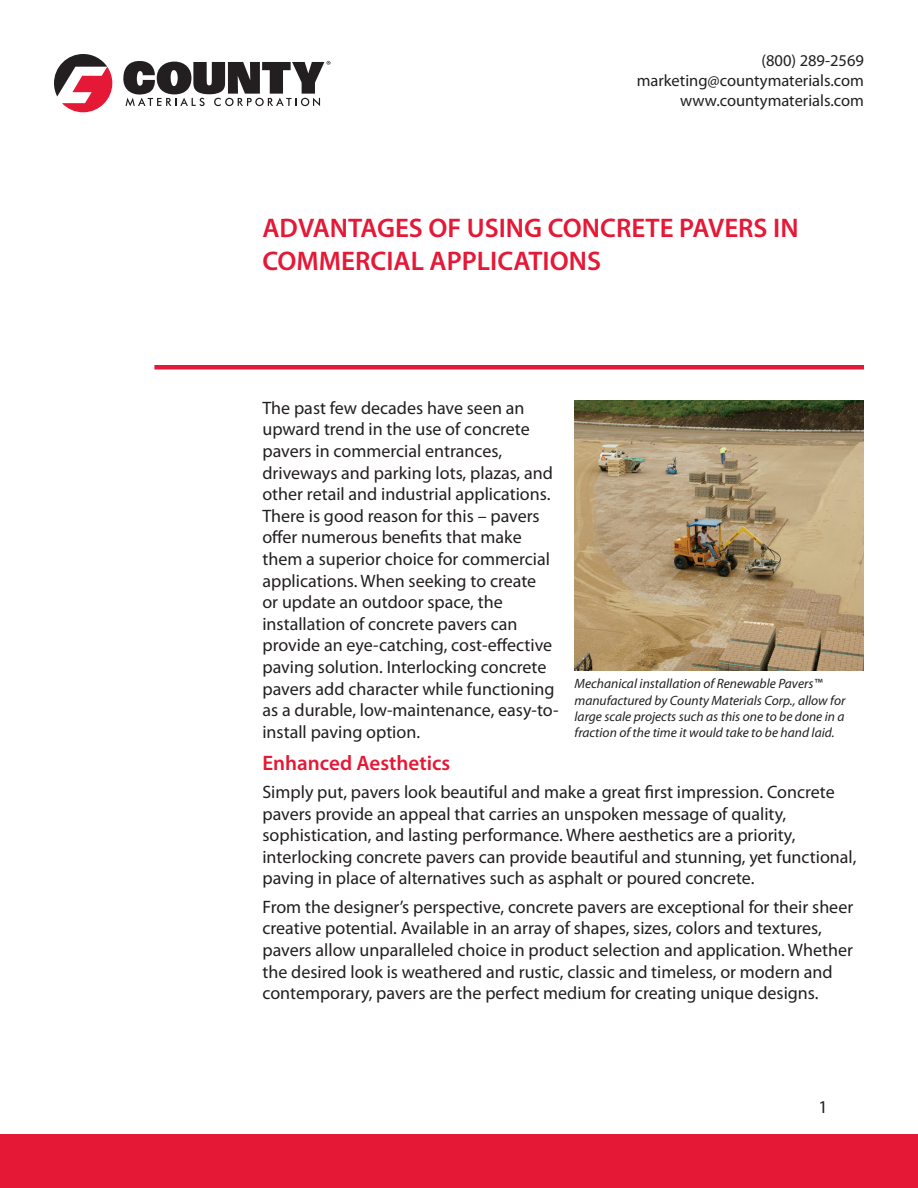
<style>
.page{position:relative;width:918px;height:1188px;background:#fff}
.page>*{position:absolute;margin:0;border:0;box-sizing:border-box;transform-origin:0 0}
.t1{font:600 27px/32.4px "Myriad Pro";color:#e51836}
.t2{font:600 21px "Myriad Pro";color:#e51836}
.t3{font:18px/21.6px "Myriad Pro";color:#231f20}
.t4{font:16.5px/19.8px "Myriad Pro";color:#231f20;text-align:right}
.t5{font:italic 13.5px/16.2px "Myriad Pro";color:#231f20}
</style>
<div class="page">
<svg style="left:54px;top:54px;width:58px;height:58px"></svg>
<svg style="left:123px;top:60px;width:207px;height:46px"></svg>
<div style="left:0;top:1134px;width:918px;height:54px;background:#e51836"></div>
<div style="left:154px;top:365px;width:710px;height:5px;background:#e51836"></div>
<img style="left:575px;top:400px;width:289px;height:270px">
<p class="t4" style="left:637px;top:51px;width:229px">(800) 289-2569 marketing@countymaterials.com</p>
<p class="t4" style="left:680px;top:91px;width:185px">www.countymaterials.com</p>
<p class="t1" style="left:262px;top:213px;width:538px">ADVANTAGES OF USING CONCRETE PAVERS IN<br>COMMERCIAL APPLICATIONS</p>
<p class="t3" style="left:262px;top:397px;width:298px">The past few decades have seen an upward trend in the use of concrete pavers in commercial entrances, driveways and parking lots, plazas, and other retail and industrial applications.<br>There is good reason for this – pavers offer numerous benefits that make them a superior choice for commercial applications. When seeking to create<br>or update an outdoor space, the installation of concrete pavers can provide an eye-catching, cost-effective paving solution. Interlocking concrete pavers add character while functioning as a durable, low-maintenance, easy-to&shy;install paving option.</p>
<p class="t2" style="left:262px;top:751px;width:189px">Enhanced Aesthetics</p>
<p class="t3" style="left:262px;top:782px;width:595px">Simply put, pavers look beautiful and make a great first impression. Concrete pavers provide an appeal that carries an unspoken message of quality, sophistication, and lasting performance. Where aesthetics are a priority, interlocking concrete pavers can provide beautiful and stunning, yet functional, paving in place of alternatives such as asphalt or poured concrete.</p>
<p class="t3" style="left:262px;top:896px;width:592px">From the designer’s perspective, concrete pavers are exceptional for their sheer creative potential. Available in an array of shapes, sizes, colors and textures, pavers allow unparalleled choice in product selection and application. Whether the desired look is weathered and rustic, classic and timeless, or modern and contemporary, pavers are the perfect medium for creating unique designs.</p>
<p class="t5" style="left:575px;top:676px;width:272px">Mechanical installation of Renewable Pavers™ manufactured by County Materials Corp., allow for large scale projects such as this one to be done in a fraction of the time it would take to be hand laid.</p>
<p class="t3" style="left:819px;top:1096px;width:11px">1</p>
</div>
